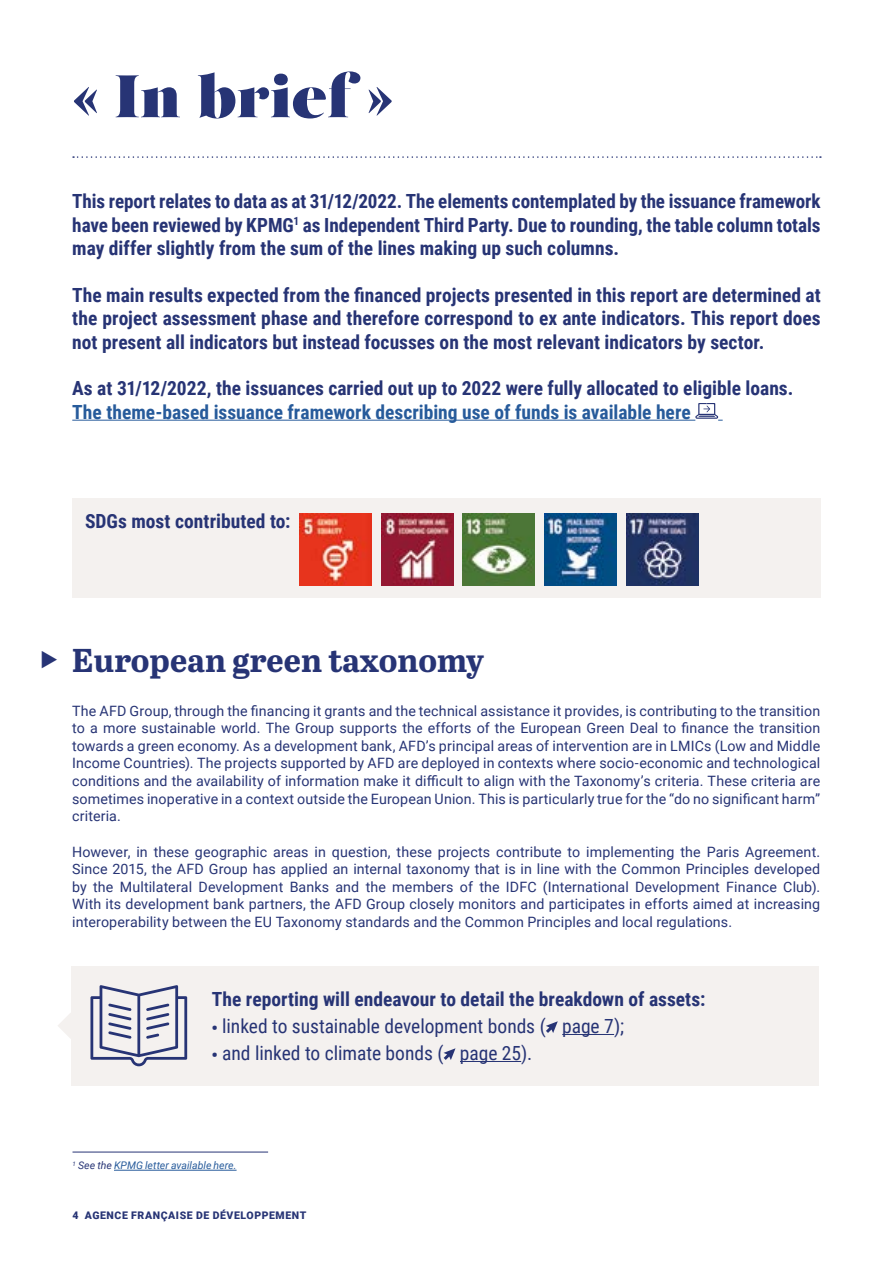
<style>
.page{position:relative;width:893px;height:1263px;background:#fff}
.page>*{position:absolute;margin:0;border:0;box-sizing:border-box;transform-origin:0 0}
.t1{font:60px "Salome";color:#273475}
.t2{font:700 33px "Abril Text";color:#273475}
.t3{font:700 19.5px/23.4px "Roboto Condensed";color:#273475;text-align:justify}
.t4{font:19.5px "Roboto Condensed";letter-spacing:-.005em;color:#273475}
.t5{font:700 19.5px "Roboto Condensed";color:#275b9b}
.t6{font:14.25px/17.7px "Roboto";letter-spacing:.01em;color:#273475;text-align:justify}
.t7{font:900 10.5px "Roboto";letter-spacing:.055em;color:#273475}
.t8{font:italic 10.5px "Roboto";color:#275b9b}
.s1{font-family:"Abril Text";font-weight:700;font-size:15px}
.s2{color:#273475}
</style>
<div class="page">
<div style="left:72px;top:498px;width:749px;height:100px;background:#f4f1ef"></div>
<hr style="left:72px;top:420px;width:623px;height:1px;background:#275b9b">
<svg style="left:695px;top:403px;width:28px;height:18px"></svg>
<svg style="left:73px;top:156px;width:748px;height:2px"></svg>
<img style="left:299px;top:513px;width:72px;height:72px">
<img style="left:381px;top:513px;width:72px;height:72px">
<img style="left:463px;top:513px;width:72px;height:72px">
<img style="left:545px;top:513px;width:72px;height:72px">
<img style="left:626px;top:513px;width:72px;height:72px">
<div style="left:71px;top:966px;width:748px;height:119px;background:#f4f1ef"></div>
<hr style="left:562px;top:1034px;width:52px;height:1px;background:#273475">
<hr style="left:460px;top:1061px;width:61px;height:1px;background:#273475">
<svg style="left:546px;top:1021px;width:12px;height:12px"></svg>
<svg style="left:444px;top:1048px;width:11px;height:12px"></svg>
<svg style="left:58px;top:1013px;width:13px;height:26px"></svg>
<svg style="left:90px;top:985px;width:97px;height:81px"></svg>
<hr style="left:73px;top:1152px;width:195px;height:1px;background:#273475">
<hr style="left:114px;top:1170px;width:123px;height:1px;background:#275b9b">
<h1 class="t1" style="left:72px;top:57px;width:323px">« In brief »</h1>
<p class="t3" style="left:72px;top:189px;width:750px">This report relates to data as at 31/12/2022. The elements contemplated by the issuance framework have been reviewed by KPMG<sup>1</sup> as Independent Third Party. Due to rounding, the table column totals may differ slightly from the sum of the lines making up such columns.</p>
<p class="t3" style="left:72px;top:282px;width:750px">The main results expected from the financed projects presented in this report are determined at the project assessment phase and therefore correspond to ex ante indicators. This report does not present all indicators but instead focusses on the most relevant indicators by sector.</p>
<h3 class="t3" style="left:72px;top:376px;width:723px">As at 31/12/2022, the issuances carried out up to 2022 were fully allocated to eligible loans.</h3>
<h3 class="t5" style="left:72px;top:398px;width:620px">The theme-based issuance framework describing use of funds is available here</h3>
<h3 class="t3" style="left:85px;top:508px;width:207px">SDGs most contributed to:</h3>
<h2 class="t2" style="left:40px;top:636px;width:445px">◆ European green taxonomy</h2>
<p class="t6" style="left:72px;top:701px;width:750px">The AFD Group, through the financing it grants and the technical assistance it provides, is contributing to the transition to a more sustainable world. The Group supports the efforts of the European Green Deal to finance the transition towards a green economy. As a development bank, AFD’s principal areas of intervention are in LMICs (Low and Middle Income Countries). The projects supported by AFD are deployed in contexts where socio-economic and technological conditions and the availability of information make it difficult to align with the Taxonomy’s criteria. These criteria are sometimes inoperative in a context outside the European Union. This is particularly true for the “do no significant harm” criteria.</p>
<p class="t6" style="left:72px;top:842px;width:750px">However, in these geographic areas in question, these projects contribute to implementing the Paris Agreement.<br>Since 2015, the AFD Group has applied an internal taxonomy that is in line with the Common Principles developed by the Multilateral Development Banks and the members of the IDFC (International Development Finance Club).<br>With its development bank partners, the AFD Group closely monitors and participates in efforts aimed at increasing interoperability between the EU Taxonomy standards and the Common Principles and local regulations.</p>
<h3 class="t3" style="left:212px;top:987px;width:495px">The reporting will endeavour to detail the breakdown of assets:</h3>
<h3 class="t4" style="left:212px;top:1012px;width:414px"><span class="s1">•</span> linked to sustainable development bonds ( page 7);</h3>
<h3 class="t4" style="left:212px;top:1039px;width:322px"><span class="s1">•</span> and linked to climate bonds ( page 25).</h3>
<p class="t8" style="left:73px;top:1158px;width:166px"><sup>1</sup> <span class="s2">See the</span> KPMG letter available here.</p>
<p class="t7" style="left:72px;top:1208px;width:235px">4 AGENCE FRANÇAISE DE DÉVELOPPEMENT</p>
</div>
